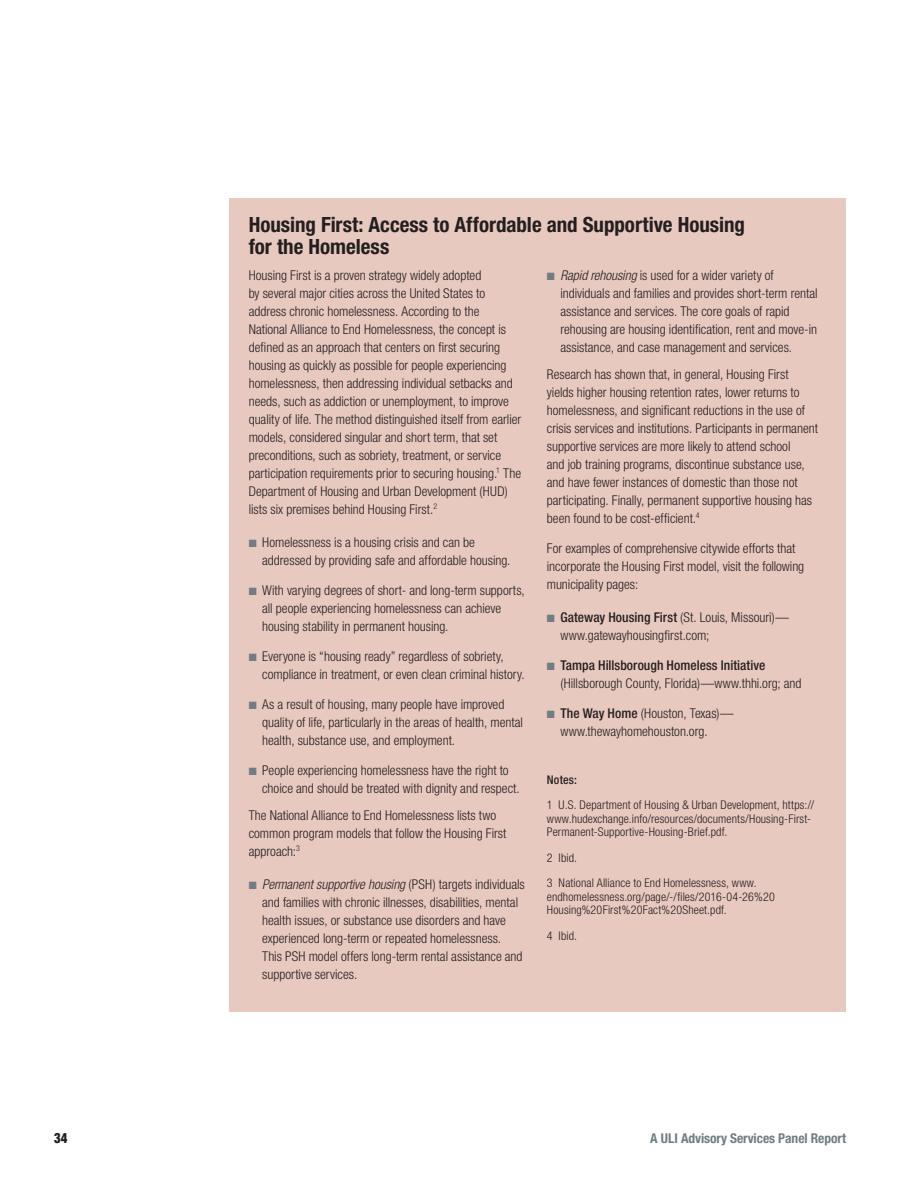
<style>
.page{position:relative;width:918px;height:1188px;background:#fff}
.page>*{position:absolute;margin:0;border:0;box-sizing:border-box;transform-origin:0 0}
.Sidebar_Head_-_Muse{font:700 condensed 21px/22.5px "Helvetica Neue LT Std";color:#231f20}
.t1{font:900 condensed 14.25px "Helvetica Neue LT Std";color:#231f20;scale:.9 1}
.Sidebar_Text_-_Muse{font:300 condensed 13.5px/18px "Helvetica Neue LT Std";color:#231f20}
.t2{font:700 condensed 13.5px "Helvetica Neue LT Std";letter-spacing:-.005em;color:#717d83}
.footnote{font:300 condensed 12px/13.5px "Helvetica Neue LT Std";letter-spacing:.01em;color:#231f20}
.footnote-2{font:500 condensed 12px "Helvetica Neue LT Std";letter-spacing:.015em;color:#231f20}
.s1{color:#717d83}
.s2{font-style:italic}
.s3{font-weight:500}
</style>
<div class="page">
<div style="left:230px;top:198px;width:616px;height:814px;background:#e8c9c0"></div>
<p class="Sidebar_Head_-_Muse" style="left:249px;top:213px;width:498px">Housing First: Access to Affordable and Supportive Housing for the Homeless</p>
<p class="Sidebar_Text_-_Muse" style="left:249px;top:266px;width:274px">Housing First is a proven strategy widely adopted<br>by several major cities across the United States to address chronic homelessness. According to the National Alliance to End Homelessness, the concept is defined as an approach that centers on first securing housing as quickly as possible for people experiencing homelessness, then addressing individual setbacks and needs, such as addiction or unemployment, to improve quality of life. The method distinguished itself from earlier models, considered singular and short term, that set preconditions, such as sobriety, treatment, or service participation requirements prior to securing housing.<sup>1</sup> The Department of Housing and Urban Development (HUD) lists six premises behind Housing First.<sup>2</sup></p>
<p class="Sidebar_Text_-_Muse" style="left:262px;top:533px;width:250px;text-indent:-14px"><span class="s1">■</span> Homelessness is a housing crisis and can be addressed by providing safe and affordable housing.</p>
<p class="Sidebar_Text_-_Muse" style="left:262px;top:581px;width:264px;text-indent:-14px"><span class="s1">■</span> With varying degrees of short- and long-term supports, all people experiencing homelessness can achieve housing stability in permanent housing.</p>
<p class="Sidebar_Text_-_Muse" style="left:262px;top:647px;width:264px;text-indent:-14px"><span class="s1">■</span> Everyone is “housing ready” regardless of sobriety, compliance in treatment, or even clean criminal history.</p>
<p class="Sidebar_Text_-_Muse" style="left:262px;top:695px;width:262px;text-indent:-14px"><span class="s1">■</span> As a result of housing, many people have improved quality of life, particularly in the areas of health, mental health, substance use, and employment.</p>
<p class="Sidebar_Text_-_Muse" style="left:262px;top:761px;width:259px;text-indent:-14px"><span class="s1">■</span> People experiencing homelessness have the right to choice and should be treated with dignity and respect.</p>
<p class="Sidebar_Text_-_Muse" style="left:249px;top:806px;width:259px">The National Alliance to End Homelessness lists two common program models that follow the Housing First approach:<sup>3</sup></p>
<p class="Sidebar_Text_-_Muse" style="left:262px;top:875px;width:264px;text-indent:-14px"><span class="s1">■</span> <span class="s2">Permanent supportive housing</span> (PSH) targets individuals and families with chronic illnesses, disabilities, mental health issues, or substance use disorders and have experienced long-term or repeated homelessness.<br>This PSH model offers long-term rental assistance and supportive services.</p>
<p class="Sidebar_Text_-_Muse" style="left:560px;top:266px;width:259px;text-indent:-14px"><span class="s1">■</span> <span class="s2">Rapid rehousing</span> is used for a wider variety of individuals and families and provides short-term rental assistance and services. The core goals of rapid rehousing are housing identification, rent and move-in assistance, and case management and services.</p>
<p class="Sidebar_Text_-_Muse" style="left:547px;top:365px;width:273px">Research has shown that, in general, Housing First yields higher housing retention rates, lower returns to homelessness, and significant reductions in the use of crisis services and institutions. Participants in permanent supportive services are more likely to attend school<br>and job training programs, discontinue substance use, and have fewer instances of domestic than those not participating. Finally, permanent supportive housing has been found to be cost-efficient.<sup>4</sup></p>
<p class="Sidebar_Text_-_Muse" style="left:547px;top:539px;width:259px">For examples of comprehensive citywide efforts that incorporate the Housing First model, visit the following municipality pages:</p>
<p class="Sidebar_Text_-_Muse" style="left:560px;top:608px;width:230px;text-indent:-14px"><span class="s1">■</span> <span class="s3">Gateway Housing First</span> (St. Louis, Missouri)— www.gatewayhousingfirst.com;</p>
<p class="Sidebar_Text_-_Muse" style="left:560px;top:656px;width:243px;text-indent:-14px"><span class="s1">■</span> <span class="s3">Tampa Hillsborough Homeless Initiative </span>(Hillsborough County, Florida)—www.thhi.org; and</p>
<p class="Sidebar_Text_-_Muse" style="left:560px;top:704px;width:175px;text-indent:-14px"><span class="s1">■</span> <span class="s3">The Way Home</span> (Houston, Texas)— www.thewayhomehouston.org.</p>
<p class="footnote-2" style="left:547px;top:772px;width:32px">Notes:</p>
<p class="footnote" style="left:547px;top:798px;width:269px">1 U.S. Department of Housing &amp; Urban Development, https:// www.hudexchange.info/resources/documents/Housing-First-<br>Permanent-Supportive-Housing-Brief.pdf.</p>
<p class="footnote" style="left:547px;top:851px;width:32px">2 Ibid.</p>
<p class="footnote" style="left:547px;top:876px;width:229px">3 National Alliance to End Homelessness, www. endhomelessness.org/page/-/files/2016-04-26%20<br>Housing%20First%20Fact%20Sheet.pdf.</p>
<p class="footnote" style="left:547px;top:929px;width:32px">4 Ibid.</p>
<p class="t1" style="left:54px;top:1129px;width:16px">34</p>
<p class="t2" style="left:650px;top:1130px;width:197px">A ULI Advisory Services Panel Report</p>
</div>
